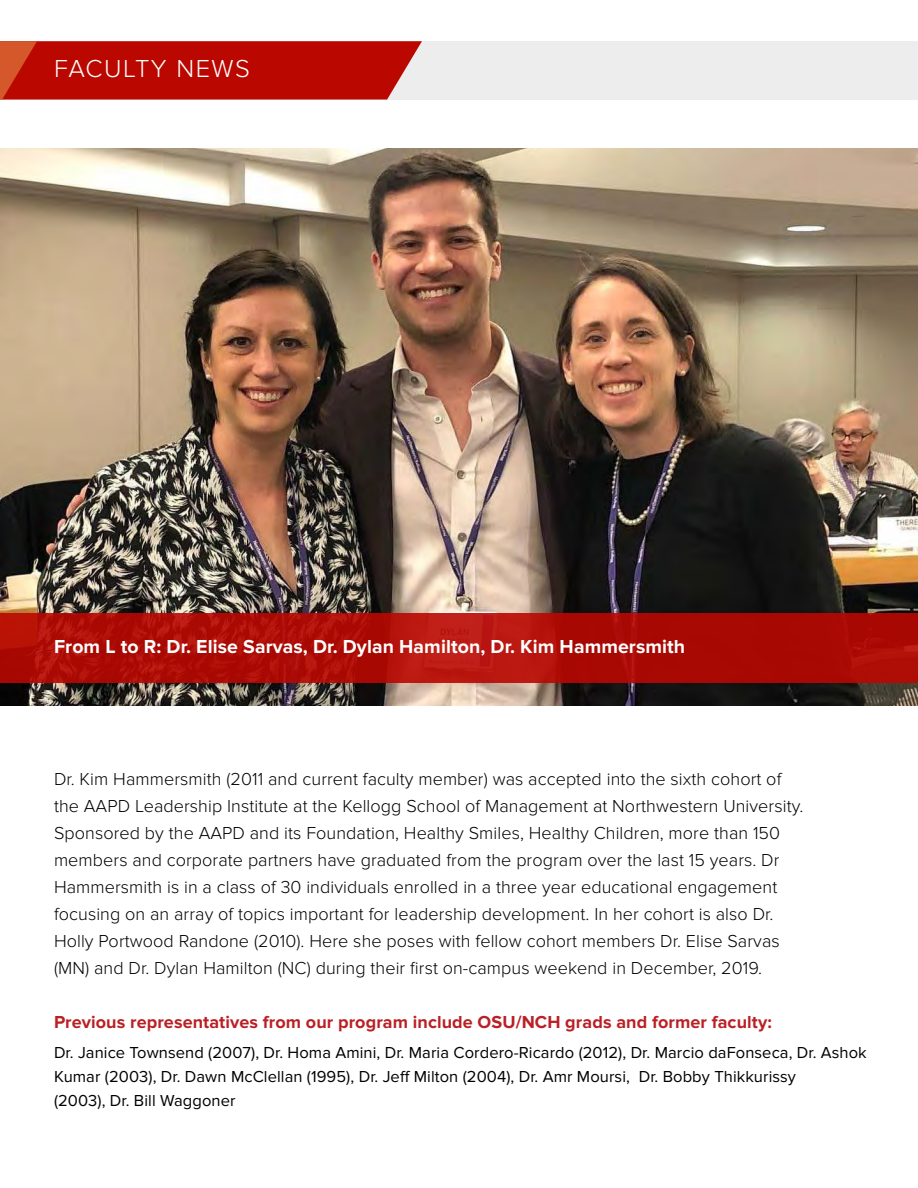
<style>
.page{position:relative;width:918px;height:1188px;background:#fff}
.page>*{position:absolute;margin:0;border:0;box-sizing:border-box;transform-origin:0 0}
.t1{font:300 25.5px "Proxima Nova";letter-spacing:.06em;color:#fff}
.t2{font:700 19.5px "Proxima Nova";letter-spacing:.005em;color:#fff}
.t3{font:300 18px/27px "Proxima Nova";letter-spacing:.005em;color:#000}
.t4{font:700 18px "Proxima Nova";letter-spacing:.005em;color:#ba2025}
.t5{font:16.5px/24px "Proxima Nova";letter-spacing:.005em;color:#000}
</style>
<div class="page">
<div style="left:0;top:41px;width:918px;height:59px;background:#ededed"></div>
<svg style="left:0;top:41px;width:422px;height:59px;background:#bd170e"></svg>
<img style="left:0;top:149px;width:918px;height:556px">
<svg style="left:0;top:613px;width:918px;height:70px;background:#ae0d07"></svg>
<h1 class="t1" style="left:54px;top:54px;width:198px">FACULTY NEWS</h1>
<p class="t2" style="left:54px;top:635px;width:633px">From L to R: Dr. Elise Sarvas, Dr. Dylan Hamilton, Dr. Kim Hammersmith</p>
<p class="t3" style="left:54px;top:766px;width:751px">Dr. Kim Hammersmith (2011 and current faculty member) was accepted into the sixth cohort of the AAPD Leadership Institute at the Kellogg School of Management at Northwestern University.<br>Sponsored by the AAPD and its Foundation, Healthy Smiles, Healthy Children, more than 150 members and corporate partners have graduated from the program over the last 15 years. Dr Hammersmith is in a class of 30 individuals enrolled in a three year educational engagement focusing on an array of topics important for leadership development. In her cohort is also Dr.<br>Holly Portwood Randone (2010). Here she poses with fellow cohort members Dr. Elise Sarvas (MN) and Dr. Dylan Hamilton (NC) during their first on-campus weekend in December, 2019.</p>
<p class="t4" style="left:54px;top:1012px;width:719px">Previous representatives from our program include OSU/NCH grads and former faculty:</p>
<p class="t5" style="left:54px;top:1041px;width:814px">Dr. Janice Townsend (2007), Dr. Homa Amini, Dr. Maria Cordero-Ricardo (2012), Dr. Marcio daFonseca, Dr. Ashok<br>Kumar (2003), Dr. Dawn McClellan (1995), Dr. Jeff Milton (2004), Dr. Amr Moursi, Dr. Bobby Thikkurissy<br>(2003), Dr. Bill Waggoner</p>
</div>
